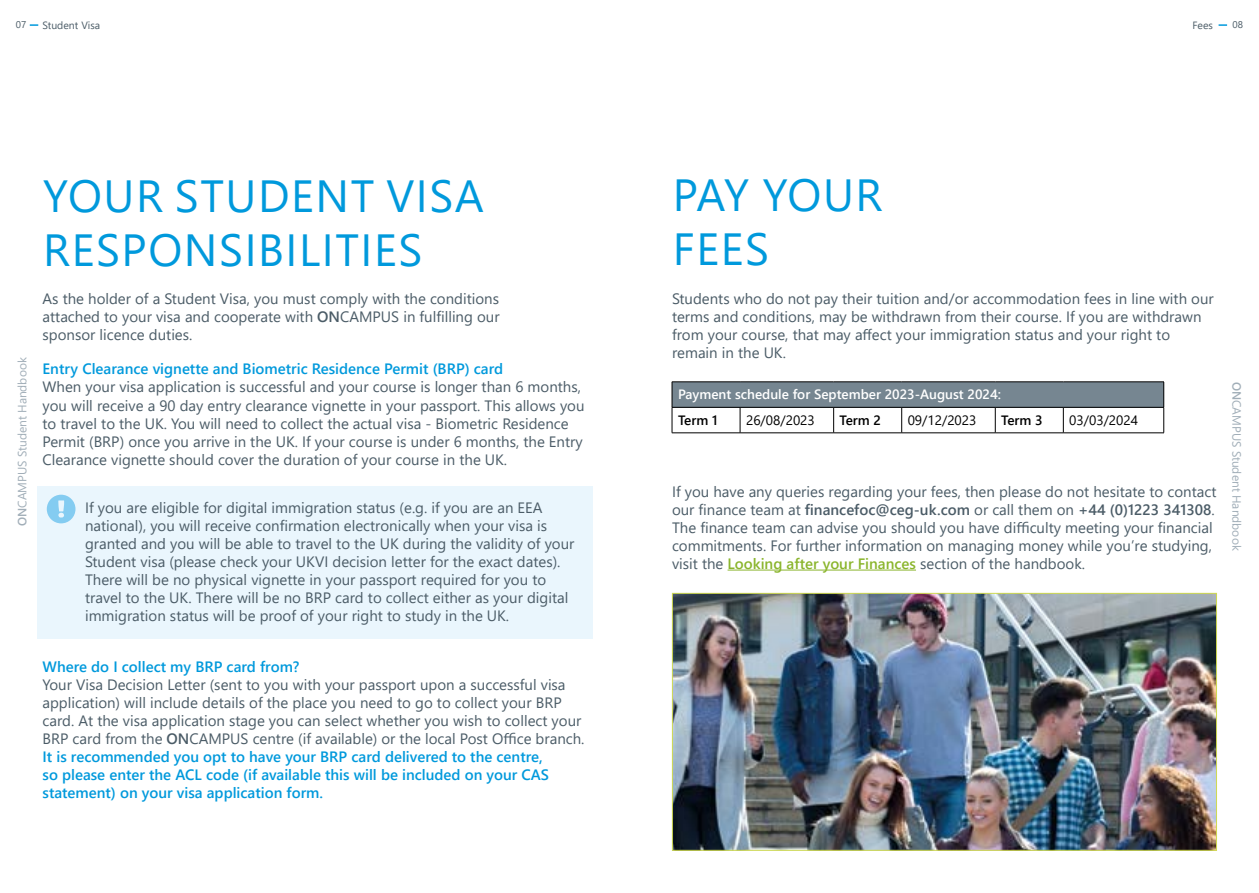
<style>
.page{position:relative;width:1259px;height:893px;background:#fff}
.page>*{position:absolute;margin:0;border:0;box-sizing:border-box;transform-origin:0 0}
.t1{font:45px/54px "Segoe UI";letter-spacing:.035em;color:#0099dc}
.t2{font:15px/18px "Segoe UI";color:#4b5c67}
.t3{font:600 15px "Segoe UI";color:#0099dc}
.t4{font:600 13.5px "Segoe UI";color:#fff}
.t5{font:13.5px "Segoe UI";color:#000}
.t6{font:600 13.5px "Segoe UI";color:#000}
.t7{font:12px "Segoe UI";color:#a1aeb8}
.t8{font:10.5px "Segoe UI";color:#4b5c67}
.t9{font:9.75px "Segoe UI";color:#4b5c67}
.s1{font-weight:600}
.s2{font-weight:600;color:#0099dc}
.s3{font-weight:600;color:#8ab52c}
</style>
<div class="page">
<div style="left:37px;top:486px;width:555px;height:153px;background:#eaf6fd"></div>
<img style="left:674px;top:595px;width:540px;height:253px">
<div style="left:672px;top:593px;width:544px;height:257px;border:1px solid #d0da51"></div>
<svg style="left:47px;top:495px;width:28px;height:28px"></svg>
<div style="left:672px;top:382px;width:491px;height:25px;background:#768691"></div>
<hr style="left:672px;top:407px;width:68px;height:1px;background:#000">
<hr style="left:740px;top:407px;width:93px;height:1px;background:#000">
<svg style="left:740px;top:408px;width:1px;height:25px"></svg>
<hr style="left:833px;top:407px;width:68px;height:1px;background:#000">
<hr style="left:901px;top:407px;width:94px;height:1px;background:#000">
<svg style="left:901px;top:408px;width:1px;height:25px"></svg>
<hr style="left:995px;top:407px;width:68px;height:1px;background:#000">
<hr style="left:1063px;top:407px;width:101px;height:1px;background:#000">
<svg style="left:1063px;top:408px;width:1px;height:25px"></svg>
<hr style="left:672px;top:433px;width:68px;height:1px;background:#000">
<hr style="left:740px;top:433px;width:93px;height:1px;background:#000">
<hr style="left:833px;top:433px;width:68px;height:1px;background:#000">
<hr style="left:901px;top:433px;width:94px;height:1px;background:#000">
<hr style="left:995px;top:433px;width:68px;height:1px;background:#000">
<hr style="left:1063px;top:433px;width:101px;height:1px;background:#000">
<hr style="left:672px;top:382px;width:68px;height:1px;background:#000">
<hr style="left:740px;top:382px;width:93px;height:1px;background:#000">
<hr style="left:833px;top:382px;width:68px;height:1px;background:#000">
<hr style="left:901px;top:382px;width:94px;height:1px;background:#000">
<hr style="left:995px;top:382px;width:68px;height:1px;background:#000">
<hr style="left:1063px;top:382px;width:101px;height:1px;background:#000">
<svg style="left:672px;top:382px;width:1px;height:51px"></svg>
<svg style="left:833px;top:408px;width:1px;height:25px"></svg>
<svg style="left:995px;top:408px;width:1px;height:25px"></svg>
<svg style="left:1163px;top:382px;width:1px;height:51px"></svg>
<hr style="left:727px;top:570px;width:189px;height:1px;background:#8ab52c">
<svg style="left:30px;top:24px;width:8px;height:2px"></svg>
<svg style="left:1218px;top:24px;width:9px;height:2px"></svg>
<p class="t8" style="left:43px;top:15px;width:59px">Student Visa</p>
<p class="t8" style="left:1192px;top:15px;width:22px">Fees</p>
<p class="t9" style="left:16px;top:16px;width:12px">07</p>
<p class="t9" style="left:1232px;top:16px;width:12px">08</p>
<p class="t7" style="left:11px;top:526px;width:170px;rotate:-90deg"><span class="s1">ON</span>CAMPUS Student Handbook</p>
<h1 class="t1" style="left:43px;top:165px;width:442px">YOUR STUDENT VISA<br>RESPONSIBILITIES</h1>
<p class="t2" style="left:43px;top:289px;width:458px;text-align:justify">As the holder of a Student Visa, you must comply with the conditions attached to your visa and cooperate with <span class="s1">ON</span>CAMPUS in fulfilling our sponsor licence duties.</p>
<p class="t3" style="left:43px;top:355px;width:462px">Entry Clearance vignette and Biometric Residence Permit (BRP) card</p>
<p class="t2" style="left:43px;top:377px;width:543px">When your visa application is successful and your course is longer than 6 months, you will receive a 90 day entry clearance vignette in your passport. This allows you to travel to the UK. You will need to collect the actual visa - Biometric Residence Permit (BRP) once you arrive in the UK. If your course is under 6 months, the Entry Clearance vignette should cover the duration of your course in the UK.</p>
<p class="t2" style="left:85px;top:497px;width:491px">If you are eligible for digital immigration status (e.g. if you are an EEA national), you will receive confirmation electronically when your visa is granted and you will be able to travel to the UK during the validity of your Student visa (please check your UKVI decision letter for the exact dates).<br>There will be no physical vignette in your passport required for you to travel to the UK. There will be no BRP card to collect either as your digital immigration status will be proof of your right to study in the UK.</p>
<p class="t3" style="left:43px;top:652px;width:259px">Where do I collect my BRP card from?</p>
<p class="t2" style="left:43px;top:674px;width:543px">Your Visa Decision Letter (sent to you with your passport upon a successful visa application) will include details of the place you need to go to collect your BRP card. At the visa application stage you can select whether you wish to collect your BRP card from the <span class="s1">ON</span>CAMPUS centre (if available) or the local Post Office branch.<br><span class="s2">It is recommended you opt to have your BRP card delivered to the centre,<br>so please enter the ACL code (if available this will be included on your CAS statement) on your visa application form.</span></p>
<h1 class="t1" style="left:673px;top:164px;width:211px">PAY YOUR<br>FEES</h1>
<p class="t2" style="left:672px;top:289px;width:543px">Students who do not pay their tuition and/or accommodation fees in line with our terms and conditions, may be withdrawn from their course. If you are withdrawn from your course, that may affect your immigration status and your right to remain in the UK.</p>
<p class="t4" style="left:678px;top:382px;width:324px">Payment schedule for September 2023-August 2024:</p>
<p class="t6" style="left:678px;top:407px;width:41px">Term 1</p>
<p class="t5" style="left:746px;top:407px;width:70px">26/08/2023</p>
<p class="t6" style="left:839px;top:407px;width:43px">Term 2</p>
<p class="t5" style="left:907px;top:407px;width:70px">09/12/2023</p>
<p class="t6" style="left:1001px;top:407px;width:43px">Term 3</p>
<p class="t5" style="left:1069px;top:407px;width:70px">03/03/2024</p>
<p class="t2" style="left:672px;top:481px;width:546px">If you have any queries regarding your fees, then please do not hesitate to contact our finance team at <span class="s1">financefoc@ceg-uk.com</span> or call them on <span class="s1">+44 (0)1223 341308</span>.<br>The finance team can advise you should you have difficulty meeting your financial commitments. For further information on managing money while you’re studying, visit the <span class="s3">Looking after your Finances</span> section of the handbook.</p>
<p class="t7" style="left:1248px;top:382px;width:170px;rotate:90deg"><span class="s1">ON</span>CAMPUS Student Handbook</p>
</div>
